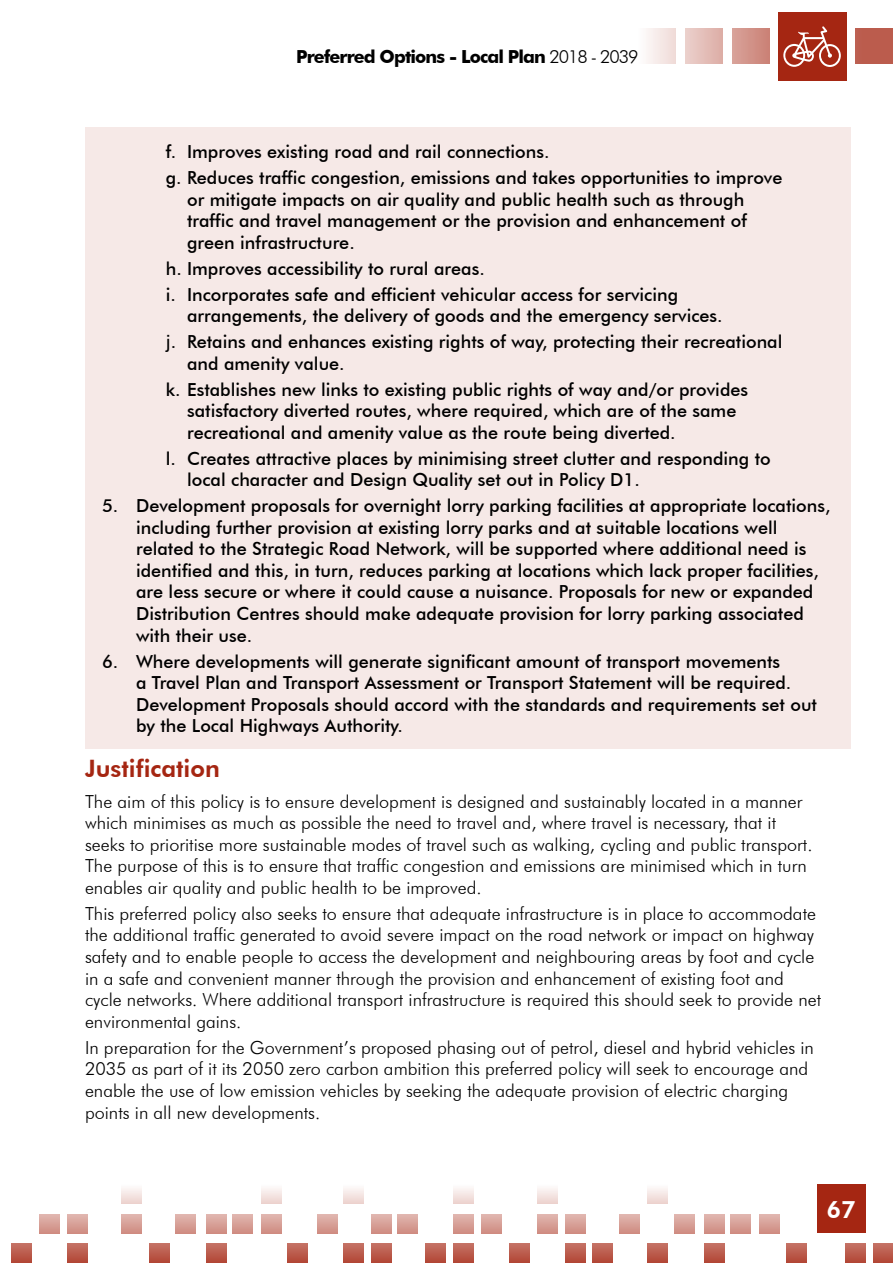
<style>
.page{position:relative;width:893px;height:1263px;background:#fff}
.page>*{position:absolute;margin:0;border:0;box-sizing:border-box;transform-origin:0 0}
.Paragraph_headings_2{font:800 24px "Futura BT";color:#a52612}
.t1{font:800 24px "Futura BT";color:#fff}
.t2{font:500 18px/21.6px "Futura BT";color:#000}
.Paragraph{font:300 18px/21.6px "Futura BT";color:#000}
.t3{font:700 18px "Futura BT";letter-spacing:-.05em;color:#000}
.s1{font-weight:300}
.s2{font-family:"Frutiger";font-weight:400}
</style>
<div class="page">
<svg style="left:67px;top:1214px;width:20px;height:19px"></svg>
<svg style="left:566px;top:1214px;width:20px;height:19px"></svg>
<div style="left:538px;top:1184px;width:20px;height:20px;background:linear-gradient(to bottom,#fffefe,#edd4d0)"></div>
<div style="left:454px;top:1184px;width:20px;height:20px;background:linear-gradient(to bottom,#fffefe,#edd4d0)"></div>
<div style="left:343px;top:1184px;width:20px;height:20px;background:linear-gradient(to bottom,#fffefe,#edd4d0)"></div>
<div style="left:262px;top:1184px;width:20px;height:20px;background:linear-gradient(to bottom,#fffefe,#edd4d0)"></div>
<div style="left:122px;top:1184px;width:20px;height:20px;background:linear-gradient(to bottom,#fffefe,#edd4d0)"></div>
<div style="left:648px;top:1184px;width:20px;height:20px;background:linear-gradient(to bottom,#fffefe,#edd4d0)"></div>
<svg style="left:593px;top:1244px;width:20px;height:19px"></svg>
<svg style="left:873px;top:1244px;width:20px;height:19px"></svg>
<svg style="left:67px;top:1244px;width:20px;height:19px"></svg>
<svg style="left:566px;top:1244px;width:20px;height:19px"></svg>
<svg style="left:846px;top:1244px;width:20px;height:19px"></svg>
<svg style="left:39px;top:1214px;width:20px;height:19px"></svg>
<svg style="left:538px;top:1214px;width:20px;height:19px"></svg>
<svg style="left:11px;top:1244px;width:20px;height:19px"></svg>
<svg style="left:510px;top:1244px;width:20px;height:19px"></svg>
<svg style="left:482px;top:1214px;width:20px;height:19px"></svg>
<svg style="left:454px;top:1214px;width:20px;height:19px"></svg>
<svg style="left:454px;top:1244px;width:20px;height:19px"></svg>
<svg style="left:149px;top:1244px;width:21px;height:19px"></svg>
<svg style="left:648px;top:1244px;width:20px;height:19px"></svg>
<svg style="left:206px;top:1214px;width:20px;height:19px"></svg>
<svg style="left:704px;top:1214px;width:21px;height:19px"></svg>
<svg style="left:206px;top:1244px;width:20px;height:19px"></svg>
<svg style="left:704px;top:1244px;width:21px;height:19px"></svg>
<svg style="left:262px;top:1214px;width:20px;height:19px"></svg>
<svg style="left:760px;top:1214px;width:20px;height:19px"></svg>
<svg style="left:317px;top:1214px;width:20px;height:19px"></svg>
<svg style="left:371px;top:1214px;width:20px;height:19px"></svg>
<svg style="left:371px;top:1244px;width:20px;height:19px"></svg>
<svg style="left:122px;top:1214px;width:20px;height:19px"></svg>
<svg style="left:620px;top:1214px;width:20px;height:19px"></svg>
<svg style="left:176px;top:1214px;width:20px;height:19px"></svg>
<svg style="left:674px;top:1214px;width:20px;height:19px"></svg>
<svg style="left:232px;top:1214px;width:21px;height:19px"></svg>
<svg style="left:731px;top:1214px;width:20px;height:19px"></svg>
<svg style="left:288px;top:1244px;width:20px;height:19px"></svg>
<svg style="left:786px;top:1244px;width:20px;height:19px"></svg>
<svg style="left:343px;top:1244px;width:20px;height:19px"></svg>
<svg style="left:398px;top:1214px;width:20px;height:19px"></svg>
<svg style="left:426px;top:1244px;width:20px;height:19px"></svg>
<div style="left:817px;top:1184px;width:48px;height:49px;background:#a52612"></div>
<div style="left:85px;top:128px;width:765px;height:621px;background:#f6e9e7"></div>
<div style="left:856px;top:28px;width:37px;height:36px;background:#bb5c4d"></div>
<div style="left:732px;top:28px;width:38px;height:36px;background:linear-gradient(to right,#d9a39a,#cb8176)"></div>
<svg style="left:686px;top:28px;width:37px;height:36px"></svg>
<svg style="left:647px;top:28px;width:29px;height:36px"></svg>
<div style="left:778px;top:12px;width:68px;height:69px;background:#a52612"></div>
<svg style="left:783px;top:26px;width:58px;height:41px"></svg>
<p class="t3" style="left:296px;top:46px;width:344px">Preferred Options - Local Plan <span class="s1">2018 - 2039</span></p>
<p class="t2" style="left:166px;top:141px;width:385px">f. Improves existing road and rail connections.</p>
<p class="t2" style="left:187px;top:167px;width:597px;text-indent:-21px">g. Reduces traffic congestion, emissions and takes opportunities to improve or mitigate impacts on air quality and public health such as through traffic and travel management or the provision and enhancement of green infrastructure.</p>
<p class="t2" style="left:166px;top:257px;width:320px">h. Improves accessibility to rural areas.</p>
<p class="t2" style="left:187px;top:283px;width:537px;text-indent:-21px">i. Incorporates safe and efficient vehicular access for servicing arrangements, the delivery of goods and the emergency services.</p>
<p class="t2" style="left:187px;top:331px;width:597px;text-indent:-21px"><span class="s2">j</span>. Retains and enhances existing rights of way, protecting their recreational and amenity value.</p>
<p class="t2" style="left:187px;top:378px;width:563px;text-indent:-21px">k. Establishes new links to existing public rights of way and/or provides satisfactory diverted routes, where required, which are of the same recreational and amenity value as the route being diverted.</p>
<p class="t2" style="left:187px;top:447px;width:585px;text-indent:-21px">l. Creates attractive places by minimising street clutter and responding to local character and Design Quality set out in Policy D1.</p>
<p class="t2" style="left:136px;top:495px;width:696px;text-indent:-34px">5. Development proposals for overnight lorry parking facilities at appropriate locations, including further provision at existing lorry parks and at suitable locations well related to the Strategic Road Network, will be supported where additional need is identified and this, in turn, reduces parking at locations which lack proper facilities, are less secure or where it could cause a nuisance. Proposals for new or expanded Distribution Centres should make adequate provision for lorry parking associated with their use.</p>
<p class="t2" style="left:136px;top:650px;width:682px;text-indent:-34px">6. Where developments will generate significant amount of transport movements<br>a Travel Plan and Transport Assessment or Transport Statement will be required.<br>Development Proposals should accord with the standards and requirements set out by the Local Highways Authority.</p>
<h2 class="Paragraph_headings_2" style="left:85px;top:754px;width:136px">Justification</h2>
<p class="Paragraph" style="left:85px;top:790px;width:729px">The aim of this policy is to ensure development is designed and sustainably located in a manner which minimises as much as possible the need to travel and, where travel is necessary, that it seeks to prioritise more sustainable modes of travel such as walking, cycling and public transport.<br>The purpose of this is to ensure that traffic congestion and emissions are minimised which in turn enables air quality and public health to be improved.</p>
<p class="Paragraph" style="left:85px;top:902px;width:738px">This preferred policy also seeks to ensure that adequate infrastructure is in place to accommodate the additional traffic generated to avoid severe impact on the road network or impact on highway safety and to enable people to access the development and neighbouring areas by foot and cycle in a safe and convenient manner through the provision and enhancement of existing foot and cycle networks. Where additional transport infrastructure is required this should seek to provide net environmental gains.</p>
<p class="Paragraph" style="left:85px;top:1036px;width:730px">In preparation for the Government’s proposed phasing out of petrol, diesel and hybrid vehicles in 2035 as part of it its 2050 zero carbon ambition this preferred policy will seek to encourage and enable the use of low emission vehicles by seeking the adequate provision of electric charging points in all new developments.</p>
<h1 class="t1" style="left:826px;top:1195px;width:31px">67</h1>
</div>
